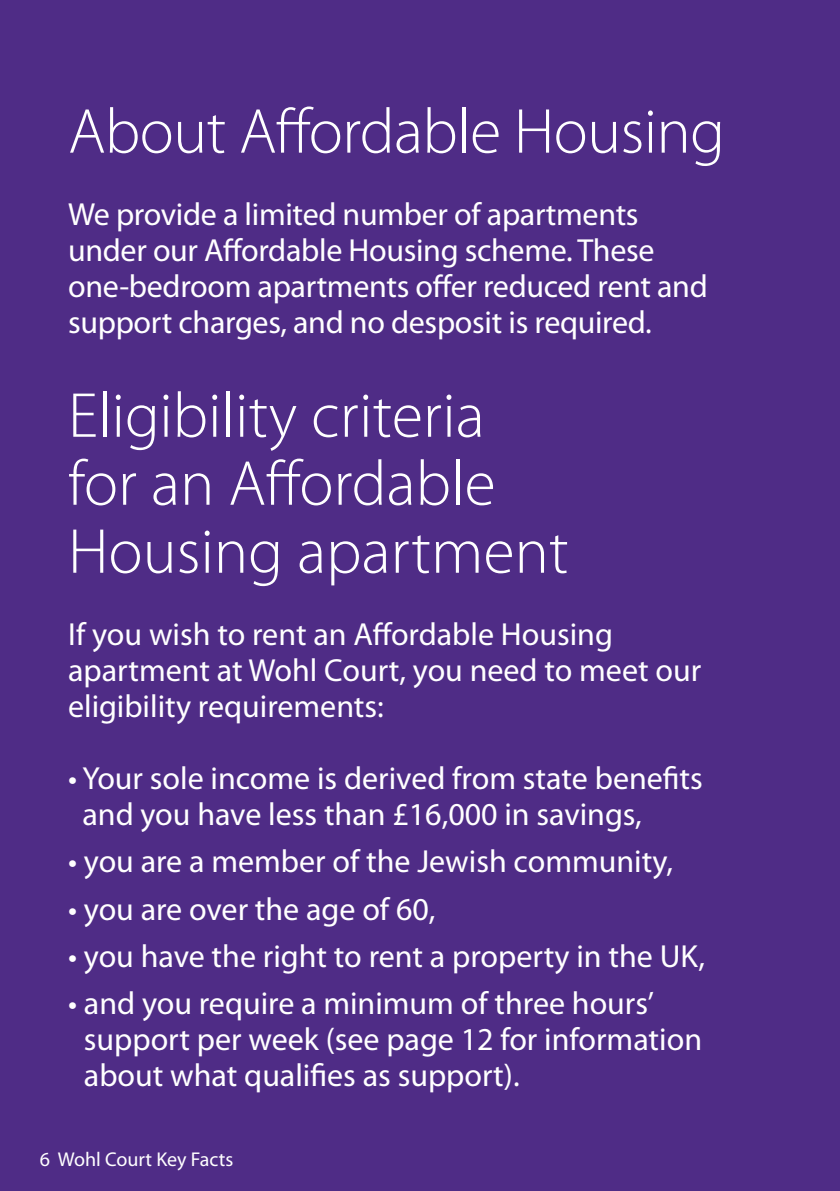
<style>
.page{position:relative;width:840px;height:1191px;background:#fff}
.page>*{position:absolute;margin:0;border:0;box-sizing:border-box;transform-origin:0 0}
.t1{font:300 64px/68px "Myriad Pro";color:#fff}
.t2{font:32px/36px "Myriad Pro";color:#fff}
.t3{font:20px "Myriad Pro";color:#fff}
</style>
<div class="page">
<div style="left:0;top:0;width:839px;height:1191px;background:#4f2c86"></div>
<h1 class="t1" style="left:68px;top:98px;width:658px">About Affordable Housing</h1>
<p class="t2" style="left:68px;top:197px;width:641px">We provide a limited number of apartments under our Affordable Housing scheme. These one-bedroom apartments offer reduced rent and support charges, and no desposit is required.</p>
<h1 class="t1" style="left:68px;top:382px;width:502px">Eligibility criteria for an Affordable<br>Housing apartment</h1>
<p class="t2" style="left:68px;top:617px;width:634px">If you wish to rent an Affordable Housing apartment at Wohl Court, you need to meet our eligibility requirements:</p>
<p class="t2" style="left:82px;top:761px;width:621px;text-indent:-14px">• Your sole income is derived from state benefits and you have less than £16,000 in savings,</p>
<p class="t2" style="left:68px;top:844px;width:606px">• you are a member of the Jewish community,</p>
<p class="t2" style="left:68px;top:891px;width:369px">• you are over the age of 60,</p>
<p class="t2" style="left:68px;top:938px;width:638px">• you have the right to rent a property in the UK,</p>
<p class="t2" style="left:84px;top:986px;width:619px;text-indent:-16px">• and you require a minimum of three hours’ support per week (see page 12 for information about what qualifies as support).</p>
<p class="t3" style="left:40px;top:1148px;width:195px">6 Wohl Court Key Facts</p>
</div>
